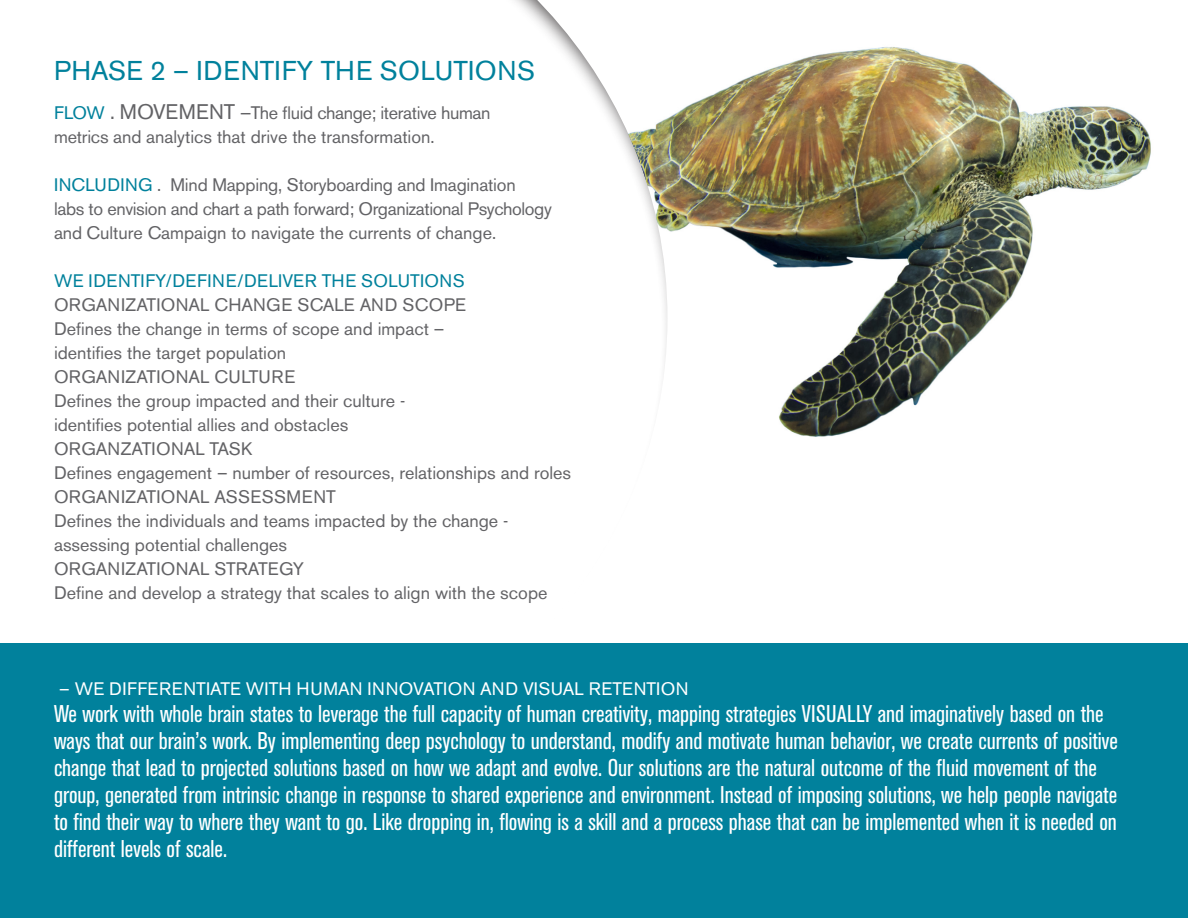
<style>
.page{position:relative;width:1188px;height:918px;background:#fff}
.page>*{position:absolute;margin:0;border:0;box-sizing:border-box;transform-origin:0 0}
.t1{font:27px "Akzidenz Grotesk BE";letter-spacing:.02em;color:#01819c}
.t2{font:condensed 24px/27px "Akzidenz Grotesk BE";color:#fff}
.t3{font:18px "Akzidenz Grotesk BE";color:#636366}
.t4{font:18px "Akzidenz Grotesk BE";letter-spacing:-.02em;color:#636366}
.t5{font:18px "Akzidenz Grotesk BE";letter-spacing:.02em;color:#636366}
.t6{font:18px "Akzidenz Grotesk BE";letter-spacing:.02em;color:#fff}
.t7{font:18px "Akzidenz Grotesk BE";letter-spacing:.02em;color:#01819c}
.s1{color:#01819c}
.s2{font-size:21px}
</style>
<div class="page">
<img style="left:669px;top:47px;width:482px;height:390px">
<div style="left:0;top:644px;width:1188px;height:274px;background:#01819c"></div>
<p class="t1" style="left:54px;top:54px;width:483px">PHASE 2 – IDENTIFY THE SOLUTIONS</p>
<p class="t4" style="left:54px;top:102px;width:438px"><span class="s1">FLOW</span> <span class="s2">. MOVEMENT</span> —The fluid change; iterative human</p>
<p class="t3" style="left:54px;top:126px;width:382px">metrics and analytics that drive the transformation.</p>
<p class="t3" style="left:54px;top:174px;width:463px"><span class="s1">INCLUDING</span> . Mind Mapping, Storyboarding and Imagination</p>
<p class="t4" style="left:54px;top:198px;width:499px">labs to envision and chart a path forward; Organizational Psychology</p>
<p class="t3" style="left:54px;top:222px;width:444px">and Culture Campaign to navigate the currents of change.</p>
<p class="t7" style="left:54px;top:270px;width:412px">WE IDENTIFY/DEFINE/DELIVER THE SOLUTIONS</p>
<p class="t5" style="left:54px;top:294px;width:414px">ORGANIZATIONAL CHANGE SCALE AND SCOPE</p>
<p class="t3" style="left:54px;top:318px;width:392px">Defines the change in terms of scope and impact –</p>
<p class="t3" style="left:54px;top:342px;width:234px">identifies the target population</p>
<p class="t5" style="left:54px;top:366px;width:243px">ORGANIZATIONAL CULTURE</p>
<p class="t3" style="left:54px;top:390px;width:353px">Defines the group impacted and their culture -</p>
<p class="t3" style="left:54px;top:414px;width:296px">identifies potential allies and obstacles</p>
<p class="t3" style="left:54px;top:438px;width:200px">ORGANZATIONAL TASK</p>
<p class="t3" style="left:54px;top:462px;width:519px">Defines engagement – number of resources, relationships and roles</p>
<p class="t5" style="left:54px;top:486px;width:284px">ORGANIZATIONAL ASSESSMENT</p>
<p class="t3" style="left:54px;top:510px;width:456px">Defines the individuals and teams impacted by the change -</p>
<p class="t3" style="left:54px;top:534px;width:235px">assessing potential challenges</p>
<p class="t3" style="left:54px;top:558px;width:252px">ORGANIZATIONAL STRATEGY</p>
<p class="t3" style="left:54px;top:582px;width:495px">Define and develop a strategy that scales to align with the scope</p>
<p class="t6" style="left:59px;top:678px;width:631px">– WE DIFFERENTIATE WITH HUMAN INNOVATION AND VISUAL RETENTION</p>
<p class="t2" style="left:54px;top:700px;width:1065px">We work with whole brain states to leverage the full capacity of human creativity, mapping strategies VISUALLY and imaginatively based on the ways that our brain’s work. By implementing deep psychology to understand, modify and motivate human behavior, we create currents of positive change that lead to projected solutions based on how we adapt and evolve. Our solutions are the natural outcome of the fluid movement of the group, generated from intrinsic change in response to shared experience and environment. Instead of imposing solutions, we help people navigate to find their way to where they want to go. Like dropping in, flowing is a skill and a process phase that can be implemented when it is needed on different levels of scale.</p>
</div>
